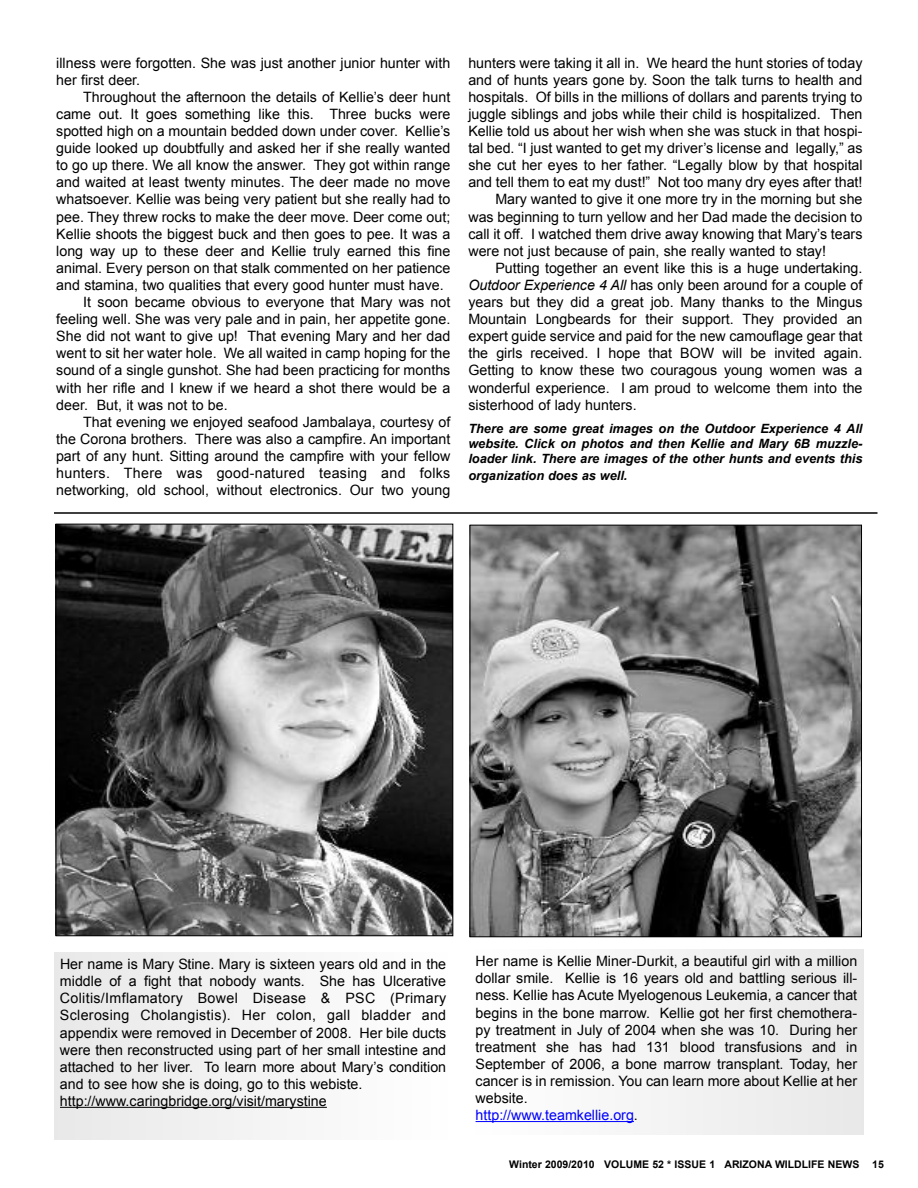
<style>
.page{position:relative;width:918px;height:1188px;background:#fff}
.page>*{position:absolute;margin:0;border:0;box-sizing:border-box;transform-origin:0 0}
.t1{font:14.25px/17.1px "Arial";color:#000}
.t2{font:14.25px "Arial";letter-spacing:.02em;color:#000}
.t3{font:italic 700 12.75px/15.6px "Arial";color:#000;text-align:justify}
.t4{font:700 10.5px "Arial";color:#000}
.s1{font-style:italic}
.s2{color:#00f}
</style>
<div class="page">
<img style="left:58px;top:526px;width:393px;height:408px">
<img style="left:472px;top:527px;width:388px;height:408px">
<div style="left:54px;top:953px;width:398px;height:186px;background:#f3f3f3"></div>
<hr style="left:60px;top:1107px;width:267px;height:1px;background:#000">
<div style="left:470px;top:950px;width:393px;height:184px;background:#f4f4f4"></div>
<hr style="left:476px;top:1121px;width:158px;height:1px;background:#00f">
<hr style="left:54px;top:512px;width:824px;height:2px;background:#000">
<p class="t1" style="left:56px;top:54px;width:396px">illness were forgotten. She was just another junior hunter with her first deer.</p>
<p class="t1" style="left:83px;top:88px;width:369px">Throughout the afternoon the details of Kellie’s deer hunt</p>
<p class="t1" style="left:56px;top:105px;width:396px">came out. It goes something like this. Three bucks were</p>
<p class="t1" style="left:56px;top:123px;width:396px">spotted high on a mountain bedded down under cover. Kellie’s</p>
<p class="t1" style="left:56px;top:140px;width:396px">guide looked up doubtfully and asked her if she really wanted</p>
<p class="t1" style="left:56px;top:157px;width:396px">to go up there. We all know the answer. They got within range</p>
<p class="t1" style="left:56px;top:174px;width:396px">and waited at least twenty minutes. The deer made no move</p>
<p class="t1" style="left:56px;top:191px;width:396px">whatsoever. Kellie was being very patient but she really had to</p>
<p class="t1" style="left:56px;top:208px;width:396px">pee. They threw rocks to make the deer move. Deer come out;</p>
<p class="t1" style="left:56px;top:225px;width:396px">Kellie shoots the biggest buck and then goes to pee. It was a</p>
<p class="t1" style="left:56px;top:242px;width:396px">long way up to these deer and Kellie truly earned this fine</p>
<p class="t1" style="left:56px;top:259px;width:396px">animal. Every person on that stalk commented on her patience</p>
<p class="t1" style="left:56px;top:276px;width:389px">and stamina, two qualities that every good hunter must have.</p>
<p class="t1" style="left:83px;top:294px;width:369px">It soon became obvious to everyone that Mary was not</p>
<p class="t1" style="left:56px;top:311px;width:396px">feeling well. She was very pale and in pain, her appetite gone.</p>
<p class="t1" style="left:56px;top:328px;width:396px">She did not want to give up! That evening Mary and her dad</p>
<p class="t1" style="left:56px;top:345px;width:396px">went to sit her water hole. We all waited in camp hoping for the</p>
<p class="t1" style="left:56px;top:362px;width:396px">sound of a single gunshot. She had been practicing for months</p>
<p class="t1" style="left:56px;top:379px;width:396px">with her rifle and I knew if we heard a shot there would be a</p>
<p class="t1" style="left:56px;top:396px;width:173px">deer. But, it was not to be.</p>
<p class="t1" style="left:83px;top:413px;width:369px">That evening we enjoyed seafood Jambalaya, courtesy of</p>
<p class="t1" style="left:56px;top:430px;width:396px">the Corona brothers. There was also a campfire. An important</p>
<p class="t1" style="left:56px;top:447px;width:396px">part of any hunt. Sitting around the campfire with your fellow</p>
<p class="t2" style="left:56px;top:465px;width:396px">hunters. There was good-natured teasing and folks</p>
<p class="t1" style="left:56px;top:482px;width:396px">networking, old school, without electronics. Our two young</p>
<p class="t1" style="left:468px;top:54px;width:396px">hunters were taking it all in. We heard the hunt stories of today</p>
<p class="t1" style="left:468px;top:71px;width:396px">and of hunts years gone by. Soon the talk turns to health and</p>
<p class="t1" style="left:468px;top:88px;width:396px">hospitals. Of bills in the millions of dollars and parents trying to</p>
<p class="t1" style="left:468px;top:105px;width:396px">juggle siblings and jobs while their child is hospitalized. Then</p>
<p class="t1" style="left:468px;top:123px;width:396px">Kellie told us about her wish when she was stuck in that hospi-</p>
<p class="t1" style="left:468px;top:140px;width:396px">tal bed. “I just wanted to get my driver’s license and legally,” as</p>
<p class="t1" style="left:468px;top:157px;width:396px">she cut her eyes to her father. “Legally blow by that hospital</p>
<p class="t1" style="left:468px;top:174px;width:396px">and tell them to eat my dust!” Not too many dry eyes after that!</p>
<p class="t1" style="left:495px;top:191px;width:369px">Mary wanted to give it one more try in the morning but she</p>
<p class="t1" style="left:468px;top:208px;width:396px">was beginning to turn yellow and her Dad made the decision to</p>
<p class="t1" style="left:468px;top:225px;width:396px">call it off. I watched them drive away knowing that Mary’s tears</p>
<p class="t1" style="left:468px;top:242px;width:359px">were not just because of pain, she really wanted to stay!</p>
<p class="t1" style="left:495px;top:259px;width:369px">Putting together an event like this is a huge undertaking.</p>
<p class="t1" style="left:468px;top:276px;width:396px"><span class="s1">Outdoor Experience 4 All</span> has only been around for a couple of</p>
<p class="t1" style="left:468px;top:294px;width:396px">years but they did a great job. Many thanks to the Mingus</p>
<p class="t1" style="left:468px;top:311px;width:396px">Mountain Longbeards for their support. They provided an</p>
<p class="t1" style="left:468px;top:328px;width:396px">expert guide service and paid for the new camouflage gear that</p>
<p class="t1" style="left:468px;top:345px;width:396px">the girls received. I hope that BOW will be invited again.</p>
<p class="t1" style="left:468px;top:362px;width:396px">Getting to know these two couragous young women was a</p>
<p class="t1" style="left:468px;top:379px;width:396px">wonderful experience. I am proud to welcome them into the</p>
<p class="t1" style="left:468px;top:396px;width:170px">sisterhood of lady hunters.</p>
<p class="t3" style="left:468px;top:421px;width:396px">There are some great images on the Outdoor Experience 4 All website. Click on photos and then Kellie and Mary 6B muzzle&shy;loader link. There are images of the other hunts and events this organization does as well.</p>
<p class="t1" style="left:60px;top:956px;width:388px">Her name is Mary Stine. Mary is sixteen years old and in the middle of a fight that nobody wants. She has Ulcerative Colitis/Imflamatory Bowel Disease &amp; PSC (Primary Sclerosing Cholangistis). Her colon, gall bladder and appendix were removed in December of 2008. Her bile ducts were then reconstructed using part of her small intestine and attached to her liver. To learn more about Mary’s condition and to see how she is doing, go to this webiste. http://www.caringbridge.org/visit/marystine</p>
<p class="t1" style="left:476px;top:953px;width:383px">Her name is Kellie Miner-Durkit, a beautiful girl with a million dollar smile. Kellie is 16 years old and battling serious ill&shy;ness. Kellie has Acute Myelogenous Leukemia, a cancer that begins in the bone marrow. Kellie got her first chemothera&shy;py treatment in July of 2004 when she was 10. During her treatment she has had 131 blood transfusions and in September of 2006, a bone marrow transplant. Today, her cancer is in remission. You can learn more about Kellie at her website.<br><span class="s2">http://www.teamkellie.org</span>.</p>
<p class="t4" style="left:509px;top:1159px;width:376px">Winter 2009/2010 VOLUME 52 * ISSUE 1 ARIZONA WILDLIFE NEWS 15</p>
</div>
